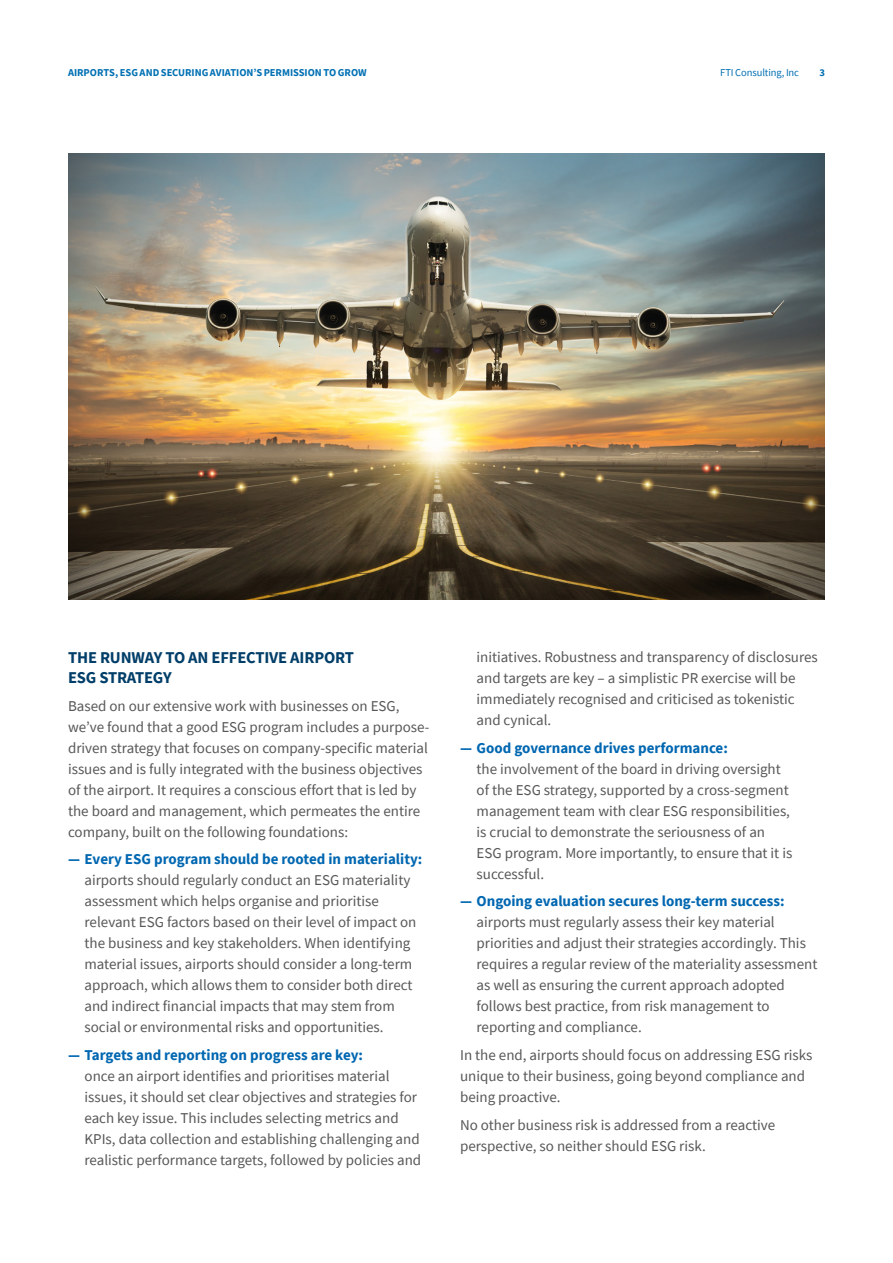
<style>
.page{position:relative;width:893px;height:1263px;background:#fff}
.page>*{position:absolute;margin:0;border:0;box-sizing:border-box;transform-origin:0 0}
.t1{font:700 16.5px/19.8px "Source Sans Pro";letter-spacing:-.01em;color:#003e69}
.t2{font:15px/21px "Source Sans Pro";color:#575756}
.t3{font:700 15px "Source Sans Pro";color:#0067b1}
.t4{font:700 10.5px "Source Sans Pro";letter-spacing:-.005em;color:#0070b3}
.t5{font:10.5px "Source Sans Pro";letter-spacing:-.01em;color:#0070b3}
</style>
<div class="page">
<img style="left:68px;top:153px;width:756px;height:447px">
<p class="t4" style="left:68px;top:65px;width:300px">AIRPORTS, ESG AND SECURING AVIATION’S PERMISSION TO GROW</p>
<p class="t5" style="left:720px;top:66px;width:81px">FTI Consulting, Inc</p>
<p class="t4" style="left:819px;top:65px;width:7px">3</p>
<p class="t1" style="left:68px;top:647px;width:287px">THE RUNWAY TO AN EFFECTIVE AIRPORT<br>ESG STRATEGY</p>
<p class="t2" style="left:68px;top:695px;width:363px">Based on our extensive work with businesses on ESG, we’ve found that a good ESG program includes a purpose&shy;driven strategy that focuses on company-specific material issues and is fully integrated with the business objectives of the airport. It requires a conscious effort that is led by the board and management, which permeates the entire company, built on the following foundations:</p>
<p class="t3" style="left:68px;top:849px;width:356px">— Every ESG program should be rooted in materiality:</p>
<p class="t2" style="left:85px;top:870px;width:333px">airports should regularly conduct an ESG materiality assessment which helps organise and prioritise relevant ESG factors based on their level of impact on the business and key stakeholders. When identifying material issues, airports should consider a long-term approach, which allows them to consider both direct and indirect financial impacts that may stem from social or environmental risks and opportunities.</p>
<p class="t3" style="left:68px;top:1045px;width:297px">— Targets and reporting on progress are key:</p>
<p class="t2" style="left:85px;top:1065px;width:338px">once an airport identifies and prioritises material issues, it should set clear objectives and strategies for each key issue. This includes selecting metrics and KPIs, data collection and establishing challenging and realistic performance targets, followed by policies and</p>
<p class="t2" style="left:477px;top:646px;width:343px">initiatives. Robustness and transparency of disclosures and targets are key – a simplistic PR exercise will be immediately recognised and criticised as tokenistic and cynical.</p>
<p class="t3" style="left:460px;top:737px;width:269px">— Good governance drives performance:</p>
<p class="t2" style="left:477px;top:758px;width:317px">the involvement of the board in driving oversight of the ESG strategy, supported by a cross-segment management team with clear ESG responsibilities, is crucial to demonstrate the seriousness of an ESG program. More importantly, to ensure that it is successful.</p>
<p class="t3" style="left:460px;top:891px;width:326px">— Ongoing evaluation secures long-term success:</p>
<p class="t2" style="left:477px;top:912px;width:342px">airports must regularly assess their key material priorities and adjust their strategies accordingly. This requires a regular review of the materiality assessment as well as ensuring the current approach adopted follows best practice, from risk management to reporting and compliance.</p>
<p class="t2" style="left:460px;top:1044px;width:354px">In the end, airports should focus on addressing ESG risks unique to their business, going beyond compliance and being proactive.</p>
<p class="t2" style="left:460px;top:1114px;width:317px">No other business risk is addressed from a reactive perspective, so neither should ESG risk.</p>
</div>
